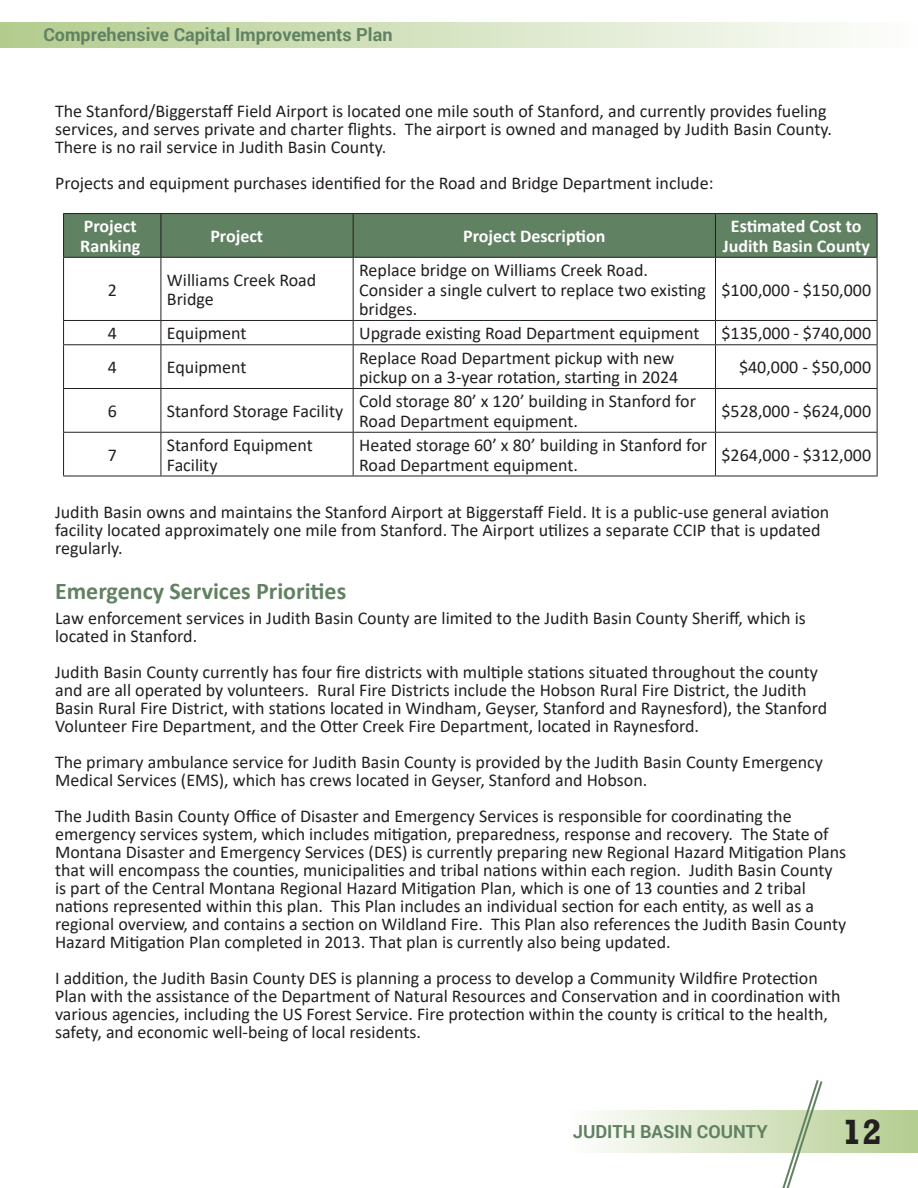
<style>
.page{position:relative;width:918px;height:1188px;background:#fff}
.page>*{position:absolute;margin:0;border:0;box-sizing:border-box;transform-origin:0 0}
.t1{font:700 36px "Rockwell";color:#231f20}
.Sub_Heading{font:700 24px "Calibri";color:#618262}
.t2{font:18px/18px "Calibri";color:#231f20}
.t3{font:700 18px/19.5px "Calibri";color:#fff}
.t4{font:700 18px "Roboto";color:#618262}
</style>
<div class="page">
<div style="left:0;top:22px;width:918px;height:26px;background:linear-gradient(to right,#b3cc8e,#fefefd)"></div>
<svg style="left:598px;top:1110px;width:320px;height:42px;background:#d7e4c4"></svg>
<svg style="left:779px;top:1080px;width:45px;height:108px"></svg>
<div style="left:64px;top:214px;width:813px;height:43px;background:#618262"></div>
<hr style="left:63px;top:213px;width:98px;height:1px;background:#231f20">
<hr style="left:63px;top:214px;width:1px;height:43px;background:#231f20">
<hr style="left:161px;top:213px;width:192px;height:1px;background:#231f20">
<hr style="left:161px;top:214px;width:1px;height:43px;background:#231f20">
<hr style="left:353px;top:213px;width:363px;height:1px;background:#231f20">
<hr style="left:353px;top:214px;width:1px;height:43px;background:#231f20">
<hr style="left:716px;top:213px;width:162px;height:1px;background:#231f20">
<hr style="left:715px;top:214px;width:1px;height:43px;background:#231f20">
<hr style="left:877px;top:214px;width:1px;height:43px;background:#231f20">
<hr style="left:63px;top:257px;width:98px;height:1px;background:#231f20">
<hr style="left:63px;top:258px;width:1px;height:62px;background:#231f20">
<hr style="left:161px;top:257px;width:192px;height:1px;background:#231f20">
<hr style="left:161px;top:258px;width:1px;height:62px;background:#231f20">
<hr style="left:353px;top:257px;width:363px;height:1px;background:#231f20">
<hr style="left:353px;top:258px;width:1px;height:62px;background:#231f20">
<hr style="left:716px;top:257px;width:162px;height:1px;background:#231f20">
<hr style="left:715px;top:258px;width:1px;height:62px;background:#231f20">
<hr style="left:877px;top:258px;width:1px;height:62px;background:#231f20">
<hr style="left:63px;top:320px;width:98px;height:1px;background:#231f20">
<svg style="left:63px;top:321px;width:1px;height:23px"></svg>
<hr style="left:161px;top:320px;width:192px;height:1px;background:#231f20">
<svg style="left:161px;top:321px;width:1px;height:23px"></svg>
<hr style="left:353px;top:320px;width:363px;height:1px;background:#231f20">
<svg style="left:353px;top:321px;width:1px;height:23px"></svg>
<hr style="left:716px;top:320px;width:162px;height:1px;background:#231f20">
<svg style="left:715px;top:321px;width:1px;height:23px"></svg>
<svg style="left:877px;top:321px;width:1px;height:23px"></svg>
<hr style="left:63px;top:344px;width:98px;height:1px;background:#231f20">
<hr style="left:63px;top:345px;width:1px;height:43px;background:#231f20">
<hr style="left:161px;top:344px;width:192px;height:1px;background:#231f20">
<hr style="left:161px;top:345px;width:1px;height:43px;background:#231f20">
<hr style="left:353px;top:344px;width:363px;height:1px;background:#231f20">
<hr style="left:353px;top:345px;width:1px;height:43px;background:#231f20">
<hr style="left:716px;top:344px;width:162px;height:1px;background:#231f20">
<hr style="left:715px;top:345px;width:1px;height:43px;background:#231f20">
<hr style="left:877px;top:345px;width:1px;height:43px;background:#231f20">
<hr style="left:63px;top:388px;width:98px;height:1px;background:#231f20">
<hr style="left:63px;top:389px;width:1px;height:43px;background:#231f20">
<hr style="left:161px;top:388px;width:192px;height:1px;background:#231f20">
<hr style="left:161px;top:389px;width:1px;height:43px;background:#231f20">
<hr style="left:353px;top:388px;width:363px;height:1px;background:#231f20">
<hr style="left:353px;top:389px;width:1px;height:43px;background:#231f20">
<hr style="left:716px;top:388px;width:162px;height:1px;background:#231f20">
<hr style="left:715px;top:389px;width:1px;height:43px;background:#231f20">
<hr style="left:877px;top:389px;width:1px;height:43px;background:#231f20">
<hr style="left:63px;top:432px;width:98px;height:1px;background:#231f20">
<hr style="left:63px;top:433px;width:1px;height:43px;background:#231f20">
<hr style="left:161px;top:432px;width:192px;height:1px;background:#231f20">
<hr style="left:161px;top:433px;width:1px;height:43px;background:#231f20">
<hr style="left:353px;top:432px;width:363px;height:1px;background:#231f20">
<hr style="left:353px;top:433px;width:1px;height:43px;background:#231f20">
<hr style="left:716px;top:432px;width:162px;height:1px;background:#231f20">
<hr style="left:715px;top:433px;width:1px;height:43px;background:#231f20">
<hr style="left:877px;top:433px;width:1px;height:43px;background:#231f20">
<hr style="left:63px;top:476px;width:98px;height:1px;background:#231f20">
<hr style="left:161px;top:476px;width:192px;height:1px;background:#231f20">
<hr style="left:353px;top:476px;width:363px;height:1px;background:#231f20">
<hr style="left:716px;top:476px;width:162px;height:1px;background:#231f20">
<p class="t4" style="left:43px;top:22px;width:351px">Comprehensive Capital Improvements Plan</p>
<p class="t2" style="left:55px;top:102px;width:778px">The Stanford/Biggerstaff Field Airport is located one mile south of Stanford, and currently provides fueling services, and serves private and charter flights. The airport is owned and managed by Judith Basin County.</p>
<p class="t2" style="left:55px;top:138px;width:333px">There is no rail service in Judith Basin County.</p>
<p class="t2" style="left:55px;top:174px;width:660px">Projects and equipment purchases identified for the Road and Bridge Department include:</p>
<p class="t3" style="left:80px;top:216px;width:61px">Project<br>Ranking</p>
<p class="t3" style="left:210px;top:226px;width:54px">Project</p>
<p class="t3" style="left:463px;top:226px;width:144px">Project Description</p>
<p class="t3" style="left:723px;top:216px;width:149px;text-align:center">Estimated Cost to<br>Judith Basin County</p>
<p class="t2" style="left:108px;top:280px;width:11px">2</p>
<p class="t2" style="left:167px;top:270px;width:151px;line-height:19.5px">Williams Creek Road<br>Bridge</p>
<p class="t2" style="left:359px;top:260px;width:348px;line-height:19.5px">Replace bridge on Williams Creek Road.<br>Consider a single culvert to replace two existing bridges.</p>
<p class="t2" style="left:722px;top:280px;width:151px">$100,000 - $150,000</p>
<p class="t2" style="left:108px;top:324px;width:11px">4</p>
<p class="t2" style="left:167px;top:324px;width:81px">Equipment</p>
<p class="t2" style="left:359px;top:324px;width:342px">Upgrade existing Road Department equipment</p>
<p class="t2" style="left:722px;top:324px;width:151px">$135,000 - $740,000</p>
<p class="t2" style="left:108px;top:358px;width:11px">4</p>
<p class="t2" style="left:167px;top:358px;width:81px">Equipment</p>
<p class="t2" style="left:359px;top:347px;width:321px;line-height:19.5px">Replace Road Department pickup with new pickup on a 3-year rotation, starting in 2024</p>
<p class="t2" style="left:739px;top:358px;width:134px">$40,000 - $50,000</p>
<p class="t2" style="left:108px;top:402px;width:11px">6</p>
<p class="t2" style="left:167px;top:402px;width:178px">Stanford Storage Facility</p>
<p class="t2" style="left:359px;top:391px;width:338px;line-height:19.5px">Cold storage 80’ x 120’ building in Stanford for<br>Road Department equipment.</p>
<p class="t2" style="left:722px;top:402px;width:151px">$528,000 - $624,000</p>
<p class="t2" style="left:108px;top:445px;width:11px">7</p>
<p class="t2" style="left:167px;top:435px;width:147px;line-height:19.5px">Stanford Equipment<br>Facility</p>
<p class="t2" style="left:359px;top:435px;width:350px;line-height:19.5px">Heated storage 60’ x 80’ building in Stanford for<br>Road Department equipment.</p>
<p class="t2" style="left:722px;top:445px;width:151px">$264,000 - $312,000</p>
<p class="t2" style="left:55px;top:503px;width:776px">Judith Basin owns and maintains the Stanford Airport at Biggerstaff Field. It is a public-use general aviation facility located approximately one mile from Stanford. The Airport utilizes a separate CCIP that is updated regularly.</p>
<p class="Sub_Heading" style="left:55px;top:574px;width:293px">Emergency Services Priorities</p>
<p class="t2" style="left:55px;top:609px;width:752px">Law enforcement services in Judith Basin County are limited to the Judith Basin County Sheriff, which is located in Stanford.</p>
<p class="t2" style="left:55px;top:663px;width:774px">Judith Basin County currently has four fire districts with multiple stations situated throughout the county and are all operated by volunteers. Rural Fire Districts include the Hobson Rural Fire District, the Judith Basin Rural Fire District, with stations located in Windham, Geyser, Stanford and Raynesford), the Stanford Volunteer Fire Department, and the Otter Creek Fire Department, located in Raynesford.</p>
<p class="t2" style="left:55px;top:753px;width:769px">The primary ambulance service for Judith Basin County is provided by the Judith Basin County Emergency<br>Medical Services (EMS), which has crews located in Geyser, Stanford and Hobson.</p>
<p class="t2" style="left:55px;top:807px;width:793px">The Judith Basin County Office of Disaster and Emergency Services is responsible for coordinating the emergency services system, which includes mitigation, preparedness, response and recovery. The State of Montana Disaster and Emergency Services (DES) is currently preparing new Regional Hazard Mitigation Plans that will encompass the counties, municipalities and tribal nations within each region. Judith Basin County is part of the Central Montana Regional Hazard Mitigation Plan, which is one of 13 counties and 2 tribal nations represented within this plan. This Plan includes an individual section for each entity, as well as a regional overview, and contains a section on Wildland Fire. This Plan also references the Judith Basin County Hazard Mitigation Plan completed in 2013. That plan is currently also being updated.</p>
<p class="t2" style="left:55px;top:969px;width:787px">I addition, the Judith Basin County DES is planning a process to develop a Community Wildfire Protection Plan with the assistance of the Department of Natural Resources and Conservation and in coordination with various agencies, including the US Forest Service. Fire protection within the county is critical to the health, safety, and economic well-being of local residents.</p>
<p class="t4" style="left:573px;top:1119px;width:196px">JUDITH BASIN COUNTY</p>
<h1 class="t1" style="left:842px;top:1110px;width:41px">12</h1>
</div>
